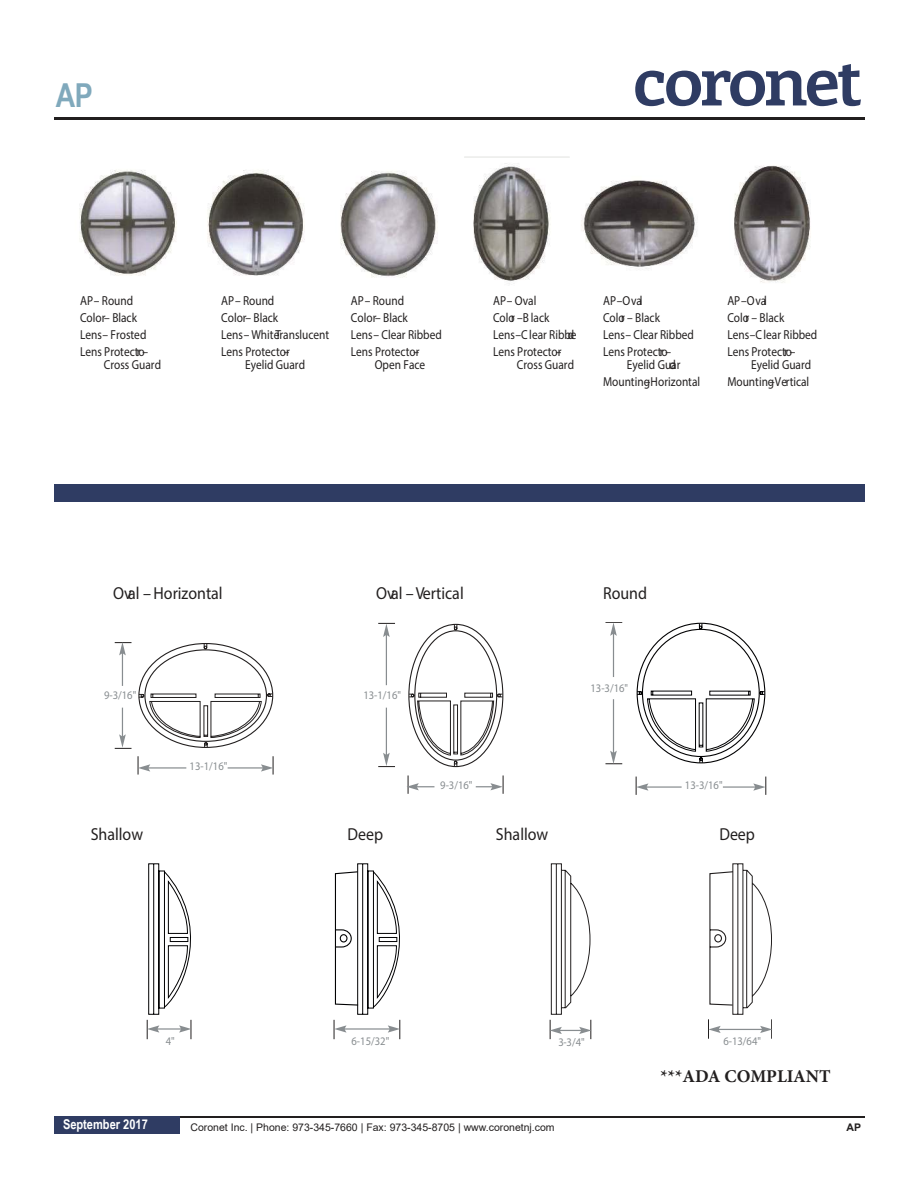
<style>
.page{position:relative;width:918px;height:1188px;background:#fff}
.page>*{position:absolute;margin:0;border:0;box-sizing:border-box;transform-origin:0 0}
.t1{font:700 33px "Arial Narrow";color:#80a9bc}
.t2{font:700 18px "Minion Pro";color:#221f1f}
.t3{font:17.4px "Myriad Pro";color:#221f1f;scale:.92 1}
.t4{font:700 13.5px "Arial Narrow";color:#fff}
.t5{font:13.05px/17px "Myriad Pro";color:#221f1f;scale:.87 1}
.t6{font:11.55px "Myriad Pro";color:#888d90;scale:.92 1}
.t7{font:10.5px "Arial";color:#221f1f}
.t8{font:700 10.5px "Arial";color:#221f1f}
</style>
<div class="page">
<hr style="left:54px;top:117px;width:810px;height:3px;background:#221f1f">
<svg style="left:635px;top:64px;width:226px;height:42px"></svg>
<hr style="left:54px;top:1116px;width:810px;height:1px;background:#221f1f">
<div style="left:54px;top:1116px;width:126px;height:18px;background:#2f3c63"></div>
<svg style="left:138px;top:643px;width:136px;height:105px"></svg>
<svg style="left:408px;top:623px;width:96px;height:145px"></svg>
<svg style="left:636px;top:622px;width:130px;height:142px"></svg>
<img style="left:79px;top:170px;width:98px;height:106px">
<img style="left:207px;top:170px;width:98px;height:106px">
<img style="left:340px;top:171px;width:98px;height:107px">
<img style="left:464px;top:157px;width:106px;height:127px">
<img style="left:734px;top:165px;width:77px;height:118px">
<img style="left:581px;top:180px;width:116px;height:89px">
<hr style="left:122px;top:653px;width:1px;height:33px;background:#888d90">
<svg style="left:115px;top:642px;width:17px;height:13px"></svg>
<svg style="left:115px;top:708px;width:17px;height:41px"></svg>
<svg style="left:476px;top:775px;width:28px;height:19px"></svg>
<svg style="left:407px;top:775px;width:27px;height:19px"></svg>
<hr style="left:386px;top:634px;width:1px;height:51px;background:#888d90">
<svg style="left:378px;top:623px;width:17px;height:14px"></svg>
<hr style="left:386px;top:708px;width:1px;height:47px;background:#888d90">
<svg style="left:378px;top:753px;width:17px;height:14px"></svg>
<hr style="left:723px;top:786px;width:33px;height:2px;background:#888d90">
<svg style="left:753px;top:777px;width:14px;height:18px"></svg>
<hr style="left:646px;top:786px;width:36px;height:2px;background:#888d90">
<svg style="left:636px;top:777px;width:12px;height:18px"></svg>
<hr style="left:613px;top:633px;width:1px;height:44px;background:#888d90">
<svg style="left:605px;top:622px;width:17px;height:14px"></svg>
<hr style="left:613px;top:699px;width:1px;height:54px;background:#888d90">
<svg style="left:605px;top:751px;width:17px;height:13px"></svg>
<hr style="left:228px;top:767px;width:35px;height:2px;background:#888d90">
<svg style="left:261px;top:756px;width:13px;height:19px"></svg>
<hr style="left:148px;top:767px;width:38px;height:2px;background:#888d90">
<svg style="left:138px;top:756px;width:12px;height:19px"></svg>
<svg style="left:147px;top:863px;width:45px;height:176px"></svg>
<svg style="left:334px;top:863px;width:67px;height:176px"></svg>
<svg style="left:550px;top:863px;width:42px;height:176px"></svg>
<svg style="left:708px;top:863px;width:64px;height:176px"></svg>
<div style="left:54px;top:484px;width:810px;height:18px;background:#2f3c63"></div>
<h1 class="t1" style="left:56px;top:83px;width:38px">AP</h1>
<p class="t5" style="left:80px;top:293px;width:80px">AP– Round<br>Color– Black<br>Lens– Frosted<br>Lens Protector –</p>
<p class="t5" style="left:104px;top:358px;width:67px">Cross Guard</p>
<p class="t5" style="left:221px;top:293px;width:126px">AP– Round<br>Color– Black<br>Lens– White Translucent<br>Lens Protector–</p>
<p class="t5" style="left:245px;top:358px;width:70px">Eyelid Guard</p>
<p class="t5" style="left:351px;top:293px;width:106px">AP– Round<br>Color– Black<br>Lens– Clear Ribbed<br>Lens Protector–</p>
<p class="t5" style="left:375px;top:358px;width:59px">Open Face</p>
<p class="t5" style="left:493px;top:293px;width:98px">AP– Oval<br>Color –B lack<br>Lens–C lear Ribbed<br>Lens Protector–</p>
<p class="t5" style="left:517px;top:358px;width:67px">Cross Guard</p>
<p class="t5" style="left:603px;top:293px;width:106px">AP–Oval<br>Color – Black<br>Lens– Clear Ribbed<br>Lens Protector –</p>
<p class="t5" style="left:603px;top:358px;width:113px;text-align:center">Eyelid Guard<br>Mounting–Horizontal</p>
<p class="t5" style="left:727px;top:293px;width:105px">AP–Oval<br>Color – Black<br>Lens–C lear Ribbed<br>Lens Protector –</p>
<p class="t5" style="left:727px;top:358px;width:98px;text-align:right">Eyelid Guard<br>Mounting–Vertical</p>
<h3 class="t3" style="left:113px;top:587px;width:121px">Oval – Horizontal</h3>
<h3 class="t3" style="left:376px;top:587px;width:97px">Oval – Vertical</h3>
<h3 class="t3" style="left:603px;top:587px;width:49px">Round</h3>
<p class="t6" style="left:104px;top:691px;width:37px">9-3/16"</p>
<p class="t6" style="left:190px;top:762px;width:43px">13-1/16"</p>
<p class="t6" style="left:363px;top:691px;width:43px">13-1/16"</p>
<p class="t6" style="left:590px;top:684px;width:43px">13-3/16"</p>
<p class="t6" style="left:440px;top:781px;width:37px">9-3/16"</p>
<p class="t6" style="left:685px;top:781px;width:43px">13-3/16"</p>
<h3 class="t3" style="left:91px;top:828px;width:58px">Shallow</h3>
<h3 class="t3" style="left:347px;top:828px;width:40px">Deep</h3>
<h3 class="t3" style="left:496px;top:828px;width:58px">Shallow</h3>
<h3 class="t3" style="left:719px;top:828px;width:40px">Deep</h3>
<p class="t6" style="left:166px;top:1037px;width:11px">4"</p>
<p class="t6" style="left:352px;top:1037px;width:43px">6-15/32"</p>
<p class="t6" style="left:558px;top:1038px;width:30px">3-3/4"</p>
<p class="t6" style="left:723px;top:1037px;width:43px">6-13/64"</p>
<h2 class="t2" style="left:661px;top:1066px;width:172px">***ADA COMPLIANT</h2>
<p class="t4" style="left:63px;top:1119px;width:86px">September 2017</p>
<p class="t7" style="left:190px;top:1124px;width:366px">Coronet Inc. | Phone: 973-345-7660 | Fax: 973-345-8705 | www.coronetnj.com</p>
<p class="t8" style="left:847px;top:1124px;width:16px">AP</p>
</div>
